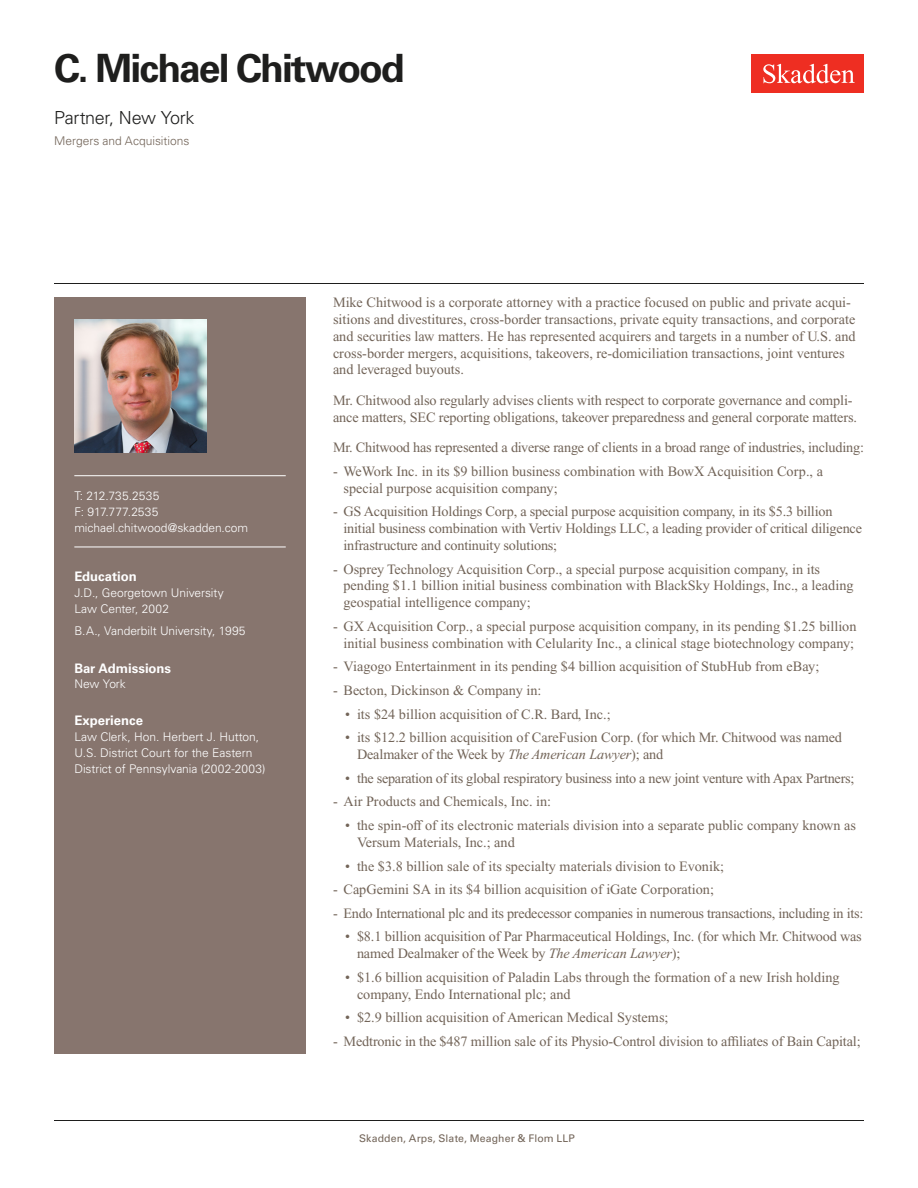
<style>
.page{position:relative;width:918px;height:1188px;background:#fff}
.page>*{position:absolute;margin:0;border:0;box-sizing:border-box;transform-origin:0 0}
.Name{font:700 39px "Univers LT Std";letter-spacing:-.05em;color:#1e1e1d}
.Title_and_Office{font:300 18px "Univers LT Std";letter-spacing:-.02em;color:#1e1e1d}
.Main_Body{font:14.25px/16.8px "Times New Roman PS Std";color:#726458}
.Main_Body-2{font:14.25px "Times New Roman PS Std";letter-spacing:-.02em;color:#726458}
.Bar_Admission_Educat{font:700 13.2px "Univers LT Std";color:#fff}
.Sidebar_text{font:300 12px/15.8px "Univers LT Std";letter-spacing:-.005em;color:#fff}
.Email{font:300 12px "Univers LT Std";letter-spacing:-.005em;color:#fff}
.Practice{font:300 12px "Univers LT Std";color:#726458}
.Phone_Number{font:300 12px "Univers LT Std";letter-spacing:.005em;color:#fff}
.Fax_Number{font:300 12px "Univers LT Std";letter-spacing:.015em;color:#fff}
.Folio{font:10.5px "Univers LT Std";letter-spacing:.01em;color:#726458}
.s1{font-style:italic}
.s2{font-weight:700;color:#fff}
</style>
<div class="page">
<div style="left:752px;top:54px;width:112px;height:39px;background:#ee2e22"></div>
<svg style="left:763px;top:64px;width:92px;height:19px"></svg>
<div style="left:54px;top:297px;width:252px;height:756px;background:#87756e"></div>
<hr style="left:74px;top:475px;width:212px;height:1px;background:#fff">
<hr style="left:74px;top:547px;width:212px;height:1px;background:#fff">
<img style="left:74px;top:320px;width:132px;height:132px">
<hr style="left:54px;top:1120px;width:810px;height:1px;background:#1e1e1d">
<hr style="left:54px;top:283px;width:810px;height:1px;background:#1e1e1d">
<h1 class="Name" style="left:54px;top:46px;width:352px">C. Michael Chitwood</h1>
<h2 class="Title_and_Office" style="left:54px;top:107px;width:142px">Partner, New York</h2>
<h3 class="Practice" style="left:54px;top:134px;width:137px">Mergers and Acquisitions</h3>
<p class="Phone_Number" style="left:74px;top:489px;width:87px">T: 212.735.2535</p>
<p class="Fax_Number" style="left:74px;top:504px;width:86px">F: 917.777.2535</p>
<p class="Email" style="left:74px;top:520px;width:175px">michael.chitwood@skadden.com</p>
<p class="Bar_Admission_Educat" style="left:74px;top:569px;width:64px">Education</p>
<p class="Sidebar_text" style="left:74px;top:585px;width:151px">J.D., Georgetown University<br>Law Center, 2002</p>
<p class="Sidebar_text" style="left:74px;top:623px;width:173px">B.A., Vanderbilt University, 1995</p>
<p class="Bar_Admission_Educat" style="left:74px;top:660px;width:98px">Bar Admissions</p>
<p class="Sidebar_text" style="left:74px;top:676px;width:53px">New York</p>
<p class="Bar_Admission_Educat" style="left:74px;top:713px;width:70px">Experience</p>
<p class="Sidebar_text" style="left:74px;top:729px;width:193px">Law Clerk, Hon. Herbert J. Hutton,<br>U.S. District Court for the Eastern<br>District of Pennsylvania (2002-2003)</p>
<p class="Main_Body" style="left:333px;top:294px;width:524px">Mike Chitwood is a corporate attorney with a practice focused on public and private acqui&shy;sitions and divestitures, cross-border transactions, private equity transactions, and corporate and securities law matters. He has represented acquirers and targets in a number of U.S. and cross-border mergers, acquisitions, takeovers, re-domiciliation transactions, joint ventures and leveraged buyouts.</p>
<p class="Main_Body" style="left:333px;top:392px;width:526px">Mr. Chitwood also regularly advises clients with respect to corporate governance and compli&shy;ance matters, SEC reporting obligations, takeover preparedness and general corporate matters.</p>
<p class="Main_Body" style="left:333px;top:439px;width:533px">Mr. Chitwood has represented a diverse range of clients in a broad range of industries, including:</p>
<p class="Main_Body" style="left:344px;top:463px;width:481px;text-indent:-10px">- WeWork Inc. in its $9 billion business combination with BowX Acquisition Corp., a special purpose acquisition company;</p>
<p class="Main_Body" style="left:344px;top:503px;width:520px;text-indent:-10px">- GS Acquisition Holdings Corp, a special purpose acquisition company, in its $5.3 billion initial business combination with Vertiv Holdings LLC, a leading provider of critical diligence infrastructure and continuity solutions;</p>
<p class="Main_Body" style="left:344px;top:560px;width:512px;text-indent:-10px">- Osprey Technology Acquisition Corp., a special purpose acquisition company, in its pending $1.1 billion initial business combination with BlackSky Holdings, Inc., a leading geospatial intelligence company;</p>
<p class="Main_Body" style="left:333px;top:618px;width:525px;text-align:center">- GX Acquisition Corp., a special purpose acquisition company, in its pending $1.25 billion initial business combination with Celularity Inc., a clinical stage biotechnology company;</p>
<p class="Main_Body" style="left:333px;top:658px;width:488px">- Viagogo Entertainment in its pending $4 billion acquisition of StubHub from eBay;</p>
<p class="Main_Body" style="left:333px;top:682px;width:210px">- Becton, Dickinson &amp; Company in:</p>
<p class="Main_Body" style="left:345px;top:706px;width:267px">• its $24 billion acquisition of C.R. Bard, Inc.;</p>
<p class="Main_Body" style="left:357px;top:729px;width:487px;text-indent:-12px">• its $12.2 billion acquisition of CareFusion Corp. (for which Mr. Chitwood was named<br>Dealmaker of the Week by <span class="s1">The American Lawyer</span>); and</p>
<p class="Main_Body-2" style="left:345px;top:770px;width:511px">• the separation of its global respiratory business into a new joint venture with Apax Partners;</p>
<p class="Main_Body" style="left:333px;top:793px;width:220px">- Air Products and Chemicals, Inc. in:</p>
<p class="Main_Body" style="left:357px;top:817px;width:501px;text-indent:-12px">• the spin-off of its electronic materials division into a separate public company known as<br>Versum Materials, Inc.; and</p>
<p class="Main_Body" style="left:345px;top:857px;width:381px">• the $3.8 billion sale of its specialty materials division to Evonik;</p>
<p class="Main_Body" style="left:333px;top:881px;width:383px">- CapGemini SA in its $4 billion acquisition of iGate Corporation;</p>
<p class="Main_Body-2" style="left:333px;top:905px;width:532px">- Endo International plc and its predecessor companies in numerous transactions, including in its:</p>
<p class="Main_Body" style="left:357px;top:928px;width:506px;text-indent:-12px">• $8.1 billion acquisition of Par Pharmaceutical Holdings, Inc. (for which Mr. Chitwood was named Dealmaker of the Week by <span class="s1">The American Lawyer</span>);</p>
<p class="Main_Body" style="left:357px;top:969px;width:484px;text-indent:-12px">• $1.6 billion acquisition of Paladin Labs through the formation of a new Irish holding company, Endo International plc; and</p>
<p class="Main_Body" style="left:345px;top:1009px;width:325px">• $2.9 billion acquisition of American Medical Systems;</p>
<p class="Main_Body" style="left:333px;top:1033px;width:529px">- Medtronic in the $487 million sale of its Physio-Control division to affiliates of Bain Capital;</p>
<p class="Folio" style="left:343px;top:1132px;width:233px"><span class="s2">1</span> Skadden, Arps, Slate, Meagher &amp; Flom LLP</p>
</div>
